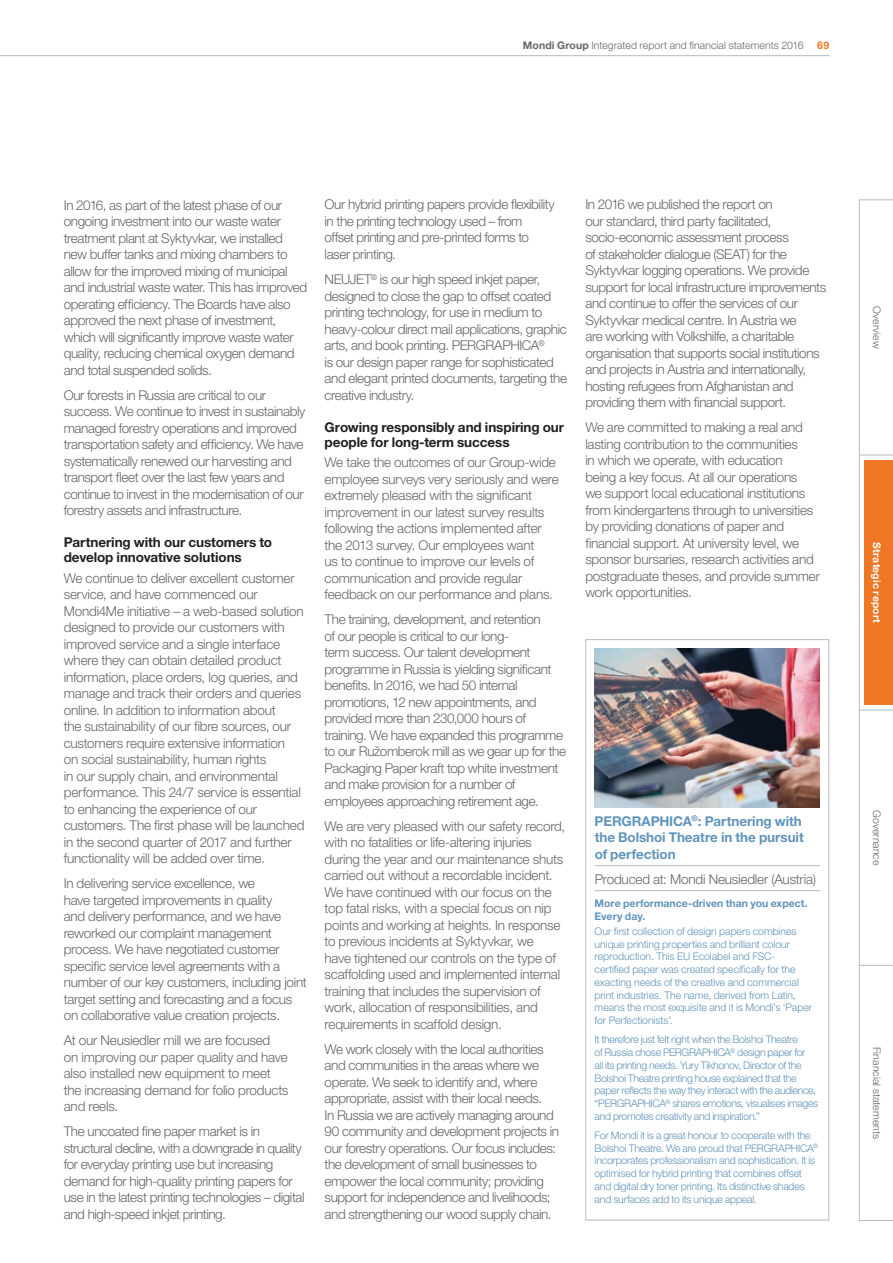
<style>
.page{position:relative;width:893px;height:1263px;background:#fff}
.page>*{position:absolute;margin:0;border:0;box-sizing:border-box;transform-origin:0 0}
.t1{font:300 13.5px/16.5px "Helvetica Neue LT Pro";letter-spacing:-.025em;color:#65666a}
.t2{font:700 13.5px/15px "Helvetica Neue LT Pro";letter-spacing:-.005em;color:#231f20}
.t3{font:700 13.5px/16.5px "Helvetica Neue LT Pro";letter-spacing:-.005em;color:#6094bb}
.t4{font:300 10.5px/12.8px "Helvetica Neue LT Pro";letter-spacing:-.02em;color:#6094bb}
.t5{font:300 10.5px "Helvetica Neue LT Pro";letter-spacing:.005em;color:#65666a}
.t6{font:700 10.5px/12.8px "Helvetica Neue LT Pro";letter-spacing:.005em;color:#6094bb}
.t7{font:700 10.5px "Helvetica Neue LT Pro";letter-spacing:.01em;color:#fff}
.t8{font:700 10.5px "Helvetica Neue LT Pro";color:#ee7624}
.s1{font-weight:700}
</style>
<div class="page">
<svg style="left:859px;top:199px;width:34px;height:1022px"></svg>
<hr style="left:859px;top:455px;width:34px;height:1px;background:#bcb9bc">
<hr style="left:859px;top:710px;width:34px;height:1px;background:#bcb9bc">
<hr style="left:859px;top:965px;width:34px;height:1px;background:#bcb9bc">
<img style="left:595px;top:648px;width:225px;height:159px">
<hr style="left:595px;top:865px;width:225px;height:1px;background:#bcb9bc">
<hr style="left:595px;top:890px;width:225px;height:1px;background:#bcb9bc">
<div style="left:585px;top:639px;width:244px;height:581px;border:1px solid #bcb9bc"></div>
<hr style="left:0;top:55px;width:829px;height:1px;background:#bcb9bc">
<p class="t5" style="left:523px;top:39px;width:282px"><span class="s1">Mondi Group</span> Integrated report and financial statements 2016</p>
<p class="t8" style="left:817px;top:39px;width:13px">69</p>
<p class="t1" style="left:64px;top:196px;width:245px">In 2016, as part of the latest phase of our ongoing investment into our waste water treatment plant at Syktyvkar, we installed new buffer tanks and mixing chambers to allow for the improved mixing of municipal and industrial waste water. This has improved operating efficiency. The Boards have also approved the next phase of investment, which will significantly improve waste water quality, reducing chemical oxygen demand and total suspended solids.</p>
<p class="t1" style="left:64px;top:386px;width:243px">Our forests in Russia are critical to our success. We continue to invest in sustainably managed forestry operations and improved transportation safety and efficiency. We have systematically renewed our harvesting and transport fleet over the last few years and continue to invest in the modernisation of our forestry assets and infrastructure.</p>
<p class="t2" style="left:64px;top:534px;width:210px">Partnering with our customers to develop innovative solutions</p>
<p class="t1" style="left:64px;top:569px;width:242px">We continue to deliver excellent customer service, and have commenced our Mondi4Me initiative – a web-based solution designed to provide our customers with improved service and a single interface where they can obtain detailed product information, place orders, log queries, and manage and track their orders and queries online. In addition to information about<br>the sustainability of our fibre sources, our customers require extensive information<br>on social sustainability, human rights<br>in our supply chain, and environmental performance. This 24/7 service is essential to enhancing the experience of our customers. The first phase will be launched in the second quarter of 2017 and further functionality will be added over time.</p>
<p class="t1" style="left:64px;top:875px;width:245px">In delivering service excellence, we<br>have targeted improvements in quality<br>and delivery performance, and we have reworked our complaint management process. We have negotiated customer specific service level agreements with a number of our key customers, including joint target setting and forecasting and a focus on collaborative value creation projects.</p>
<p class="t1" style="left:64px;top:1032px;width:226px">At our Neusiedler mill we are focused<br>on improving our paper quality and have also installed new equipment to meet the increasing demand for folio products and reels.</p>
<p class="t1" style="left:64px;top:1123px;width:242px">The uncoated fine paper market is in structural decline, with a downgrade in quality for everyday printing use but increasing demand for high-quality printing papers for use in the latest printing technologies – digital and high-speed inkjet printing.</p>
<p class="t1" style="left:325px;top:196px;width:232px">Our hybrid printing papers provide flexibility in the printing technology used – from offset printing and pre-printed forms to laser printing.</p>
<p class="t1" style="left:325px;top:271px;width:244px">NEUJET<sup>®</sup> is our high speed inkjet paper, designed to close the gap to offset coated printing technology, for use in medium to heavy-colour direct mail applications, graphic arts, and book printing. PERGRAPHICA<sup>®<br></sup>is our design paper range for sophisticated and elegant printed documents, targeting the creative industry.</p>
<p class="t2" style="left:325px;top:419px;width:241px">Growing responsibly and inspiring our people for long-term success</p>
<p class="t1" style="left:325px;top:454px;width:236px">We take the outcomes of our Group-wide employee surveys very seriously and were extremely pleased with the significant improvement in our latest survey results following the actions implemented after the 2013 survey. Our employees want<br>us to continue to improve our levels of communication and provide regular feedback on our performance and plans.</p>
<p class="t1" style="left:325px;top:611px;width:243px">The training, development, and retention<br>of our people is critical to our long-<br>term success. Our talent development programme in Russia is yielding significant benefits. In 2016, we had 50 internal promotions, 12 new appointments, and provided more than 230,000 hours of training. We have expanded this programme to our Ružomberok mill as we gear up for the Packaging Paper kraft top white investment and make provision for a number of employees approaching retirement age.</p>
<p class="t1" style="left:325px;top:817px;width:242px">We are very pleased with our safety record, with no fatalities or life-altering injuries during the year and our maintenance shuts carried out without a recordable incident.<br>We have continued with our focus on the top fatal risks, with a special focus on nip points and working at heights. In response to previous incidents at Syktyvkar, we<br>have tightened our controls on the type of scaffolding used and implemented internal training that includes the supervision of work, allocation of responsibilities, and requirements in scaffold design.</p>
<p class="t1" style="left:325px;top:1040px;width:236px">We work closely with the local authorities and communities in the areas where we operate. We seek to identify and, where appropriate, assist with their local needs.<br>In Russia we are actively managing around 90 community and development projects in our forestry operations. Our focus includes: the development of small businesses to empower the local community; providing support for independence and livelihoods; and strengthening our wood supply chain.</p>
<p class="t1" style="left:585px;top:196px;width:242px">In 2016 we published the report on<br>our standard, third party facilitated, socio-economic assessment process<br>of stakeholder dialogue (SEAT) for the Syktyvkar logging operations. We provide support for local infrastructure improvements and continue to offer the services of our Syktyvkar medical centre. In Austria we<br>are working with Volkshilfe, a charitable organisation that supports social institutions and projects in Austria and internationally, hosting refugees from Afghanistan and providing them with financial support.</p>
<p class="t1" style="left:585px;top:419px;width:236px">We are committed to making a real and lasting contribution to the communities<br>in which we operate, with education<br>being a key focus. At all our operations<br>we support local educational institutions from kindergartens through to universities by providing donations of paper and financial support. At university level, we sponsor bursaries, research activities and postgraduate theses, and provide summer work opportunities.</p>
<p class="t3" style="left:595px;top:812px;width:211px">PERGRAPHICA<sup>®</sup>: Partnering with the Bolshoi Theatre in the pursuit of perfection</p>
<p class="t1" style="left:595px;top:870px;width:223px">Produced at: Mondi Neusiedler (Austria)</p>
<p class="t6" style="left:595px;top:897px;width:215px">More performance-driven than you expect.<br>Every day.</p>
<p class="t4" style="left:595px;top:924px;width:219px">Our first collection of design papers combines unique printing properties and brilliant colour reproduction. This EU Ecolabel and FSC&shy;certified paper was created specifically for the exacting needs of the creative and commercial print industries. The name, derived from Latin, means the most exquisite and it is Mondi’s ‘Paper for Perfectionists’.</p>
<p class="t4" style="left:595px;top:1033px;width:225px">It therefore just felt right when the Bolshoi Theatre<br>of Russia chose PERGRAPHICA<sup>®</sup> design paper for<br>all its printing needs. Yury Tikhonov, Director of the Bolshoi Theatre printing house explained that the paper reflects the way they interact with the audience, “PERGRAPHICA<sup>®</sup> shares emotions, visualises images and promotes creativity and inspiration.”</p>
<p class="t4" style="left:595px;top:1128px;width:225px">For Mondi it is a great honour to cooperate with the Bolshoi Theatre. We are proud that PERGRAPHICA<sup>® </sup>incorporates professionalism and sophistication. It is optimised for hybrid printing that combines offset and digital dry toner printing. Its distinctive shades and surfaces add to its unique appeal.</p>
<p class="t5" style="left:883px;top:306px;width:44px;rotate:90deg">Overview</p>
<p class="t7" style="left:884px;top:542px;width:82px;rotate:90deg">Strategic report</p>
<p class="t5" style="left:883px;top:810px;width:57px;rotate:90deg">Governance</p>
<p class="t5" style="left:883px;top:1047px;width:94px;rotate:90deg">Financial statements</p>
</div>
